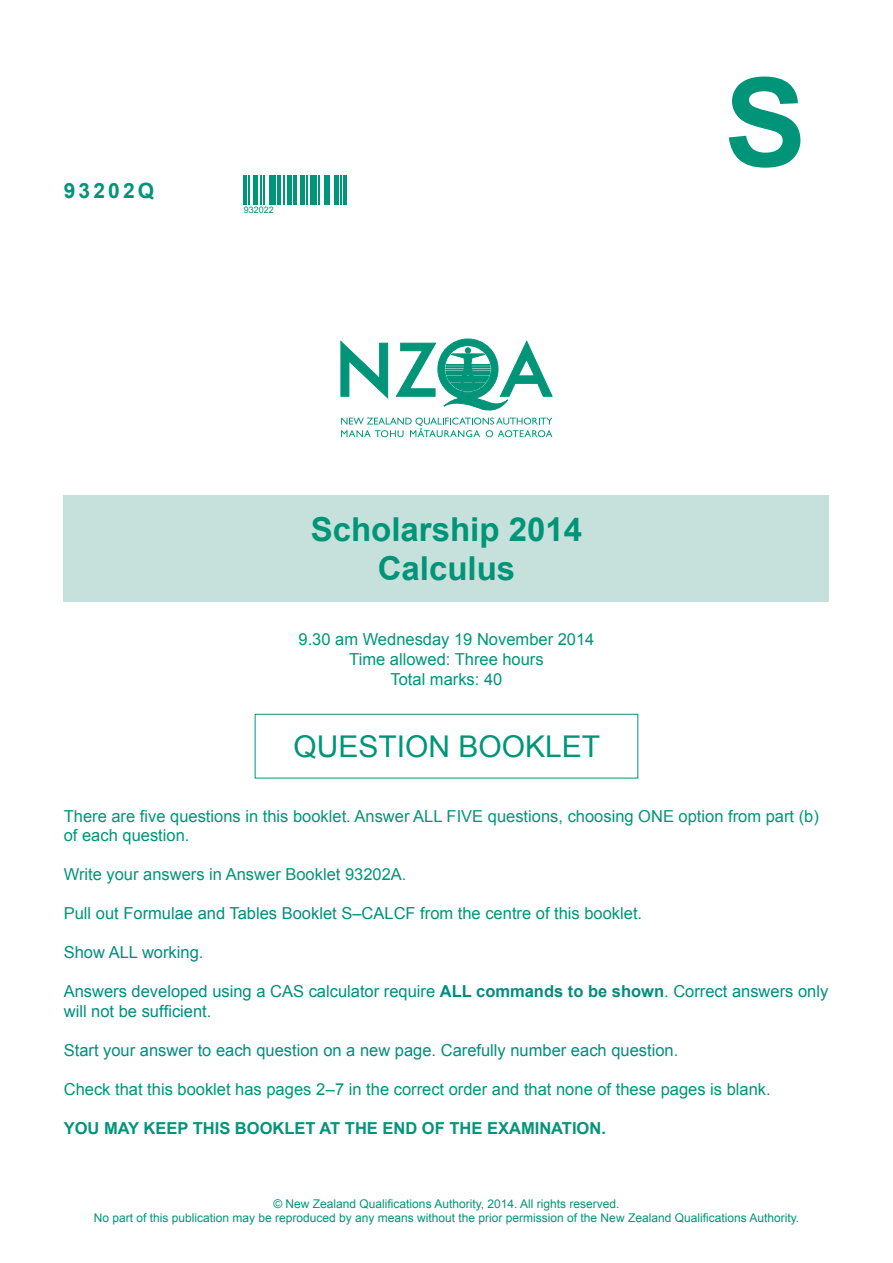
<style>
.page{position:relative;width:893px;height:1263px;background:#fff}
.page>*{position:absolute;margin:0;border:0;box-sizing:border-box;transform-origin:0 0}
.Level_ID__top_right{font:700 123px "Arial";color:#009578}
.t1{font:700 33px/39.6px "Arial";color:#009578;text-align:center}
.t2{font:30px "Arial";color:#009578}
.Standard_number{font:700 21px "Arial";letter-spacing:.15em;color:#009578}
.Instructions{font:16.5px/19.8px "Arial";color:#009578}
.Instructions__normal{font:16.5px/19.8px "Arial";color:#008e7f}
.Exam_date___Credits{font:16.5px/19.8px "Arial";color:#009578;text-align:center}
.Instructions-2{font:700 16.5px "Arial";color:#009578}
.Copyright_notice{font:12px "Arial";color:#009578}
.t3{font:9px "Arial";color:#009578}
.s1{color:#008e7f}
.s2{font-weight:700}
</style>
<div class="page">
<hr style="left:244px;top:175px;width:3px;height:30px;background:#009578">
<hr style="left:248px;top:175px;width:2px;height:30px;background:#009578">
<hr style="left:253px;top:175px;width:4px;height:30px;background:#009578">
<hr style="left:260px;top:175px;width:2px;height:30px;background:#009578">
<hr style="left:263px;top:175px;width:2px;height:30px;background:#009578">
<div style="left:269px;top:175px;width:7px;height:30px;background:#009578"></div>
<hr style="left:277px;top:175px;width:3px;height:30px;background:#009578">
<hr style="left:283px;top:175px;width:2px;height:30px;background:#009578">
<hr style="left:288px;top:175px;width:4px;height:30px;background:#009578">
<hr style="left:294px;top:175px;width:3px;height:30px;background:#009578">
<hr style="left:300px;top:175px;width:4px;height:30px;background:#009578">
<hr style="left:306px;top:175px;width:1px;height:30px;background:#009578">
<div style="left:310px;top:175px;width:6px;height:30px;background:#009578"></div>
<hr style="left:318px;top:175px;width:1px;height:30px;background:#009578">
<hr style="left:324px;top:175px;width:1px;height:30px;background:#009578">
<hr style="left:327px;top:175px;width:3px;height:30px;background:#009578">
<hr style="left:335px;top:175px;width:4px;height:30px;background:#009578">
<hr style="left:341px;top:175px;width:1px;height:30px;background:#009578">
<hr style="left:344px;top:175px;width:3px;height:30px;background:#009578">
<svg style="left:341px;top:339px;width:212px;height:98px"></svg>
<div style="left:64px;top:495px;width:765px;height:107px;background:#c6e1db"></div>
<div style="left:255px;top:714px;width:383px;height:64px;border:1px solid #009578"></div>
<p class="Standard_number" style="left:64px;top:177px;width:92px">93202Q</p>
<p class="t3" style="left:244px;top:204px;width:32px">932022</p>
<p class="t1" style="left:311px;top:510px;width:273px">Scholarship 2014<br>Calculus</p>
<p class="Exam_date___Credits" style="left:298px;top:629px;width:297px">9.30 am Wednesday 19 November 2014<br>Time allowed: Three hours<br>Total marks: 40</p>
<p class="t2" style="left:293px;top:727px;width:308px">QUESTION BOOKLET</p>
<p class="Level_ID__top_right" style="left:724px;top:42px;width:84px">S</p>
<p class="Instructions" style="left:64px;top:806px;width:757px">There are five questions in this booklet. Answer ALL FIVE questions, choosing ONE option from part (b) of each question.</p>
<p class="Instructions" style="left:64px;top:865px;width:344px">Write your answers in Answer Booklet 93202A.</p>
<p class="Instructions" style="left:64px;top:904px;width:580px">Pull out <span class="s1">Formulae and Tables Booklet S–CALCF</span> from the centre of this booklet.</p>
<p class="Instructions__normal" style="left:64px;top:943px;width:141px">Show ALL working.</p>
<p class="Instructions__normal" style="left:64px;top:982px;width:766px">Answers developed using a CAS calculator require <span class="s2">ALL commands to be shown</span>. Correct answers only will not be sufficient.</p>
<p class="Instructions__normal" style="left:64px;top:1040px;width:616px">Start your answer to each question on a new page. Carefully number each question.</p>
<p class="Instructions" style="left:64px;top:1079px;width:708px">Check that this booklet has pages 2–7 in the correct order and that none of these pages is blank.</p>
<p class="Instructions-2" style="left:64px;top:1117px;width:544px">YOU MAY KEEP THIS BOOKLET AT THE END OF THE EXAMINATION.</p>
<p class="Copyright_notice" style="left:273px;top:1196px;width:348px">© New Zealand Qualifications Authority, 2014. All rights reserved.</p>
<p class="Copyright_notice" style="left:94px;top:1210px;width:707px">No part of this publication may be reproduced by any means without the prior permission of the New Zealand Qualifications Authority.</p>
</div>
